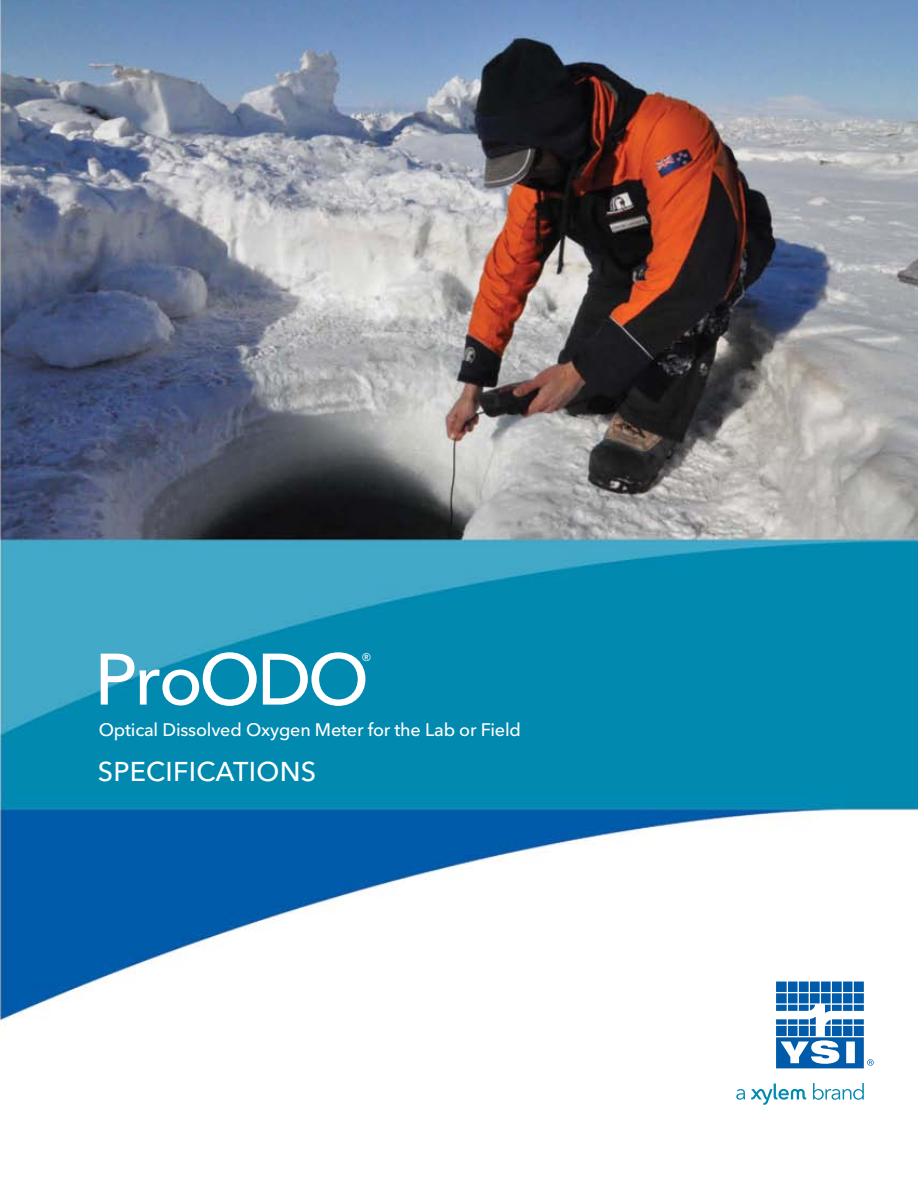
<style>
.page{position:relative;width:918px;height:1188px;background:#fff}
.page>*{position:absolute;margin:0;border:0;box-sizing:border-box;transform-origin:0 0}
.t1{font:500 72px "Avenir Next LT Pro";letter-spacing:-.05em;color:#fff}
.t2{font:500 27px "Avenir Next LT Pro";letter-spacing:.01em;color:#fff}
.t3{font:500 18px "Avenir Next LT Pro";letter-spacing:-.01em;color:#fff}
.t4{font:18px "Avenir Next LT Pro";color:#fff}
</style>
<div class="page">
<img style="left:0;top:0;width:918px;height:1100px">
<svg style="left:776px;top:982px;width:98px;height:86px"></svg>
<svg style="left:736px;top:1089px;width:9px;height:11px"></svg>
<svg style="left:813px;top:1083px;width:51px;height:17px"></svg>
<svg style="left:751px;top:1084px;width:55px;height:21px"></svg>
<h1 class="t1" style="left:94px;top:636px;width:276px">ProODO</h1>
<p class="t3" style="left:99px;top:719px;width:424px">Optical Dissolved Oxygen Meter for the Lab or Field</p>
<h2 class="t2" style="left:98px;top:755px;width:220px">SPECIFICATIONS</h2>
<p class="t4" style="left:361px;top:649px;width:12px">®</p>
</div>
